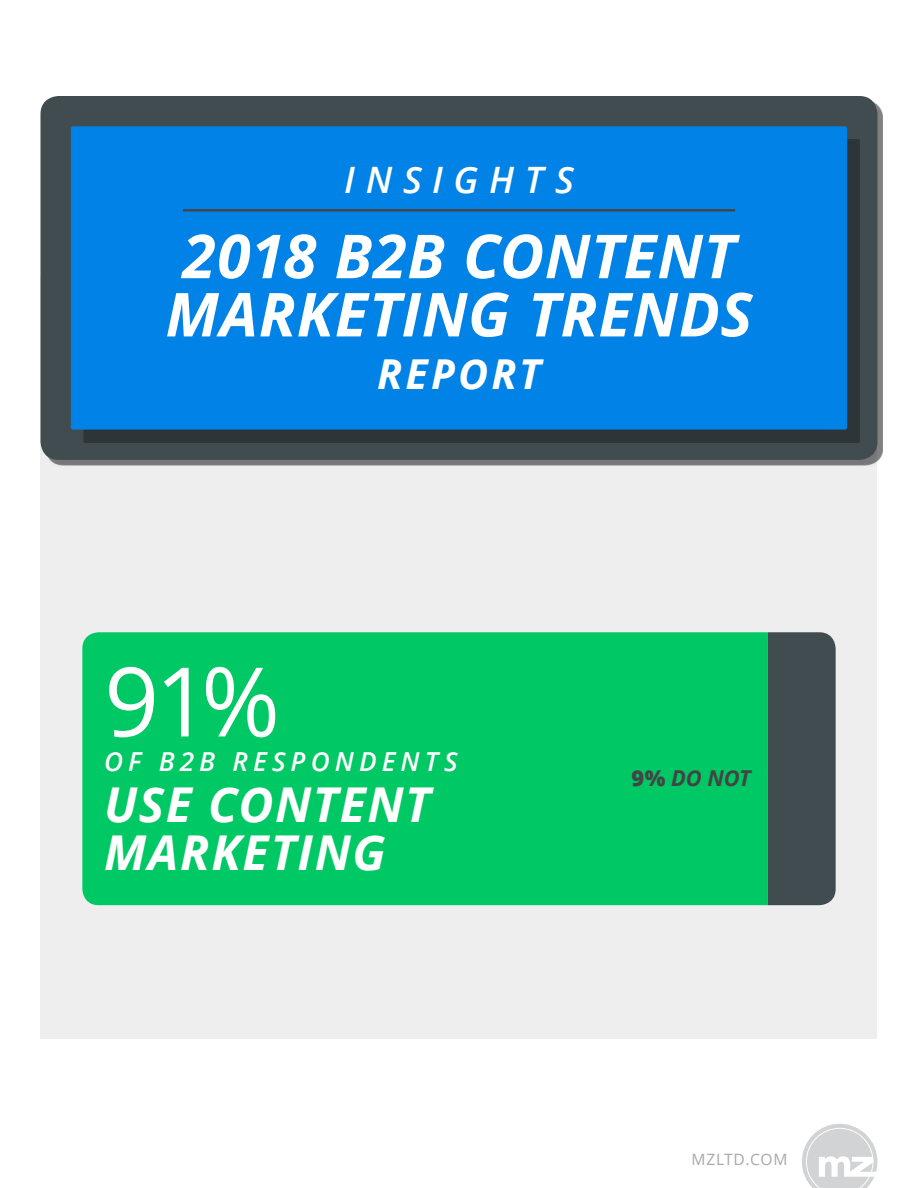
<style>
.page{position:relative;width:918px;height:1188px;background:#fff}
.page>*{position:absolute;margin:0;border:0;box-sizing:border-box;transform-origin:0 0}
.t1{font:96px "Open Sans";color:#fff}
.t2{font:italic 700 60.6px/58.2px "Open Sans";letter-spacing:.01em;color:#fff}
.t3{font:italic 700 48px/48px "Open Sans";letter-spacing:.03em;color:#fff}
.t4{font:italic 700 41.25px "Open Sans";letter-spacing:.075em;color:#fff}
.t5{font:italic 600 36.45px "Open Sans";letter-spacing:.295em;color:#fff}
.t6{font:italic 600 26.25px "Open Sans";letter-spacing:.195em;color:#fff}
.t7{font:italic 700 21.9px "Open Sans";color:#444}
.t8{font:15.6px "Open Sans";letter-spacing:.05em;color:#a7a9ac}
.s1{font-weight:800;font-style:normal}
</style>
<div class="page">
<svg style="left:802px;top:1124px;width:76px;height:64px"></svg>
<div style="left:40px;top:278px;width:838px;height:761px;background:#eee"></div>
<div style="left:82px;top:632px;width:686px;height:273px;background:#00c864"></div>
<div style="left:768px;top:632px;width:68px;height:273px;background:#414c50"></div>
<div style="left:41px;top:96px;width:837px;height:364px;background:#414c50;border-radius:18px"></div>
<div style="left:84px;top:139px;width:776px;height:304px;background:#000;opacity:.3"></div>
<div style="left:71px;top:126px;width:776px;height:304px;background:#0082e6;border-radius:2px"></div>
<hr style="left:183px;top:209px;width:552px;height:2px;background:#444">
<p class="t5" style="left:344px;top:155px;width:231px">INSIGHTS</p>
<p class="t2" style="left:166px;top:226px;width:588px">2018 B2B CONTENT<br>MARKETING TRENDS</p>
<p class="t4" style="left:377px;top:344px;width:166px">REPORT</p>
<p class="t1" style="left:104px;top:636px;width:177px">91%</p>
<p class="t6" style="left:104px;top:744px;width:355px">OF B2B RESPONDENTS</p>
<p class="t3" style="left:104px;top:779px;width:328px">USE CONTENT<br>MARKETING</p>
<p class="t7" style="left:631px;top:762px;width:121px"><span class="s1">9%</span> DO NOT</p>
<p class="t8" style="left:691px;top:1149px;width:98px">MZLTD.COM</p>
</div>
